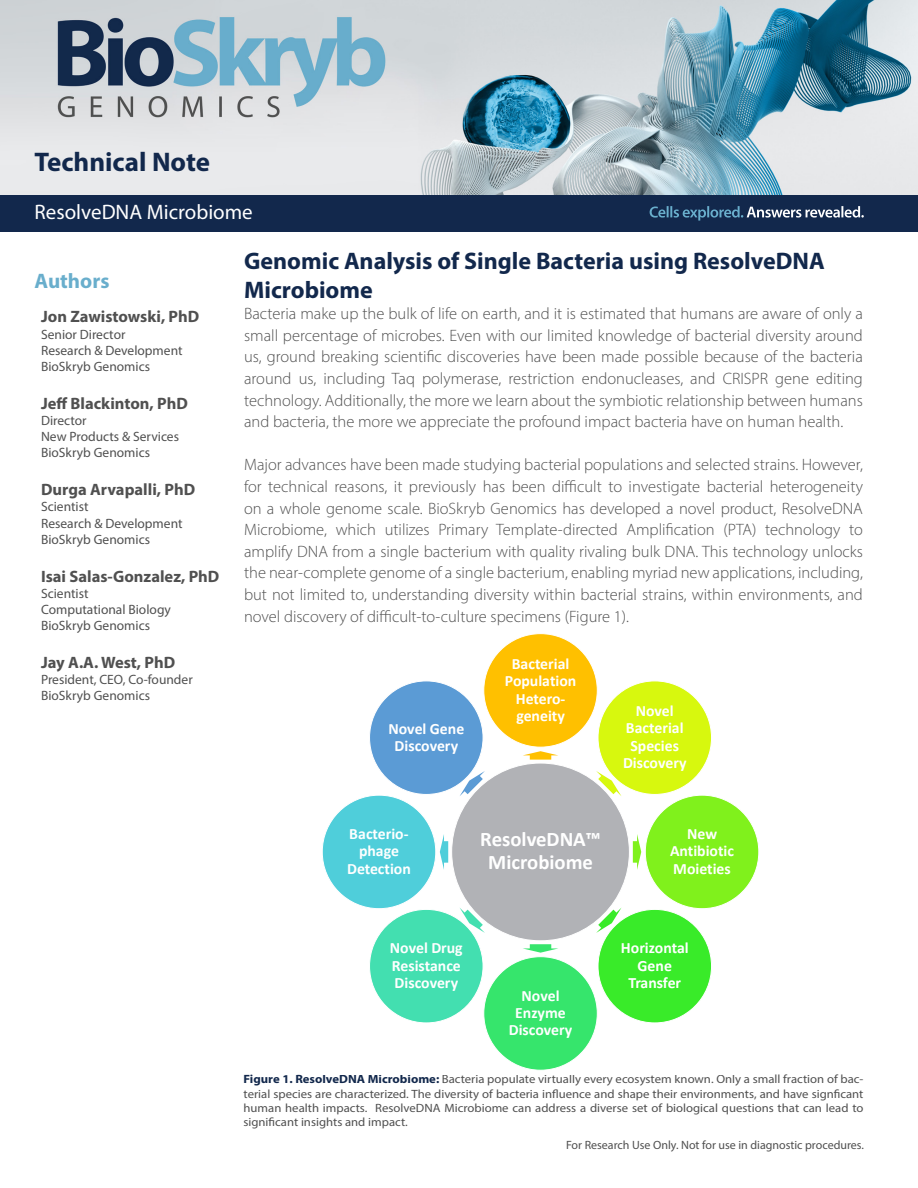
<style>
.page{position:relative;width:918px;height:1188px;background:#fff}
.page>*{position:absolute;margin:0;border:0;box-sizing:border-box;transform-origin:0 0}
.t1{font:700 27px "Myriad Pro";color:#12284c}
.Extended_title{font:700 24px/28.8px "Myriad Pro";color:#12284c}
.Running_Title{font:21px "Myriad Pro";color:#fff}
.t2{font:700 21px "Myriad Pro";color:#69aecc}
.t3{font:700 20.7px/23px "Calibri";color:#fff;text-align:center}
.Subtitle{font:300 16.5px/21.6px "Myriad Pro";color:#505050;text-align:justify}
.Author_Name{font:700 16.5px "Myriad Pro";color:#505050}
.t4{font:700 15.75px/17.4px "Calibri";color:#fff;text-align:center}
.Author_Title{font:13.5px "Myriad Pro";color:#505050}
.Author_Name-2{font:13.5px "Myriad Pro";color:#505050}
.Figure_caption{font:12px/14.4px "Myriad Pro";color:#505050;text-align:justify;scale:1.06 1}
.Figure_caption-2{font:12px "Myriad Pro";color:#505050}
.s1{font-weight:700;color:#12284c}
</style>
<div class="page">
<img style="left:0;top:0;width:918px;height:195px">
<div style="left:0;top:195px;width:918px;height:37px;background:#12284c"></div>
<svg style="left:650px;top:206px;width:214px;height:15px"></svg>
<div style="left:452px;top:763px;width:177px;height:178px;background:#b1b2b6;border-radius:50%"></div>
<svg style="left:523px;top:751px;width:35px;height:9px"></svg>
<div style="left:484px;top:634px;width:113px;height:113px;background:#ffc000;border-radius:50%"></div>
<svg style="left:596px;top:771px;width:26px;height:25px"></svg>
<div style="left:598px;top:681px;width:114px;height:113px;background:#d7f80e;border-radius:50%"></div>
<svg style="left:633px;top:834px;width:8px;height:36px"></svg>
<div style="left:645px;top:795px;width:114px;height:114px;background:#80f11c;border-radius:50%"></div>
<svg style="left:596px;top:908px;width:25px;height:25px"></svg>
<div style="left:598px;top:909px;width:114px;height:114px;background:#39eb29;border-radius:50%"></div>
<svg style="left:523px;top:944px;width:35px;height:9px"></svg>
<div style="left:484px;top:957px;width:113px;height:113px;background:#36e56c;border-radius:50%"></div>
<svg style="left:460px;top:908px;width:25px;height:25px"></svg>
<div style="left:370px;top:909px;width:113px;height:114px;background:#43dfb0;border-radius:50%"></div>
<svg style="left:440px;top:834px;width:8px;height:36px"></svg>
<div style="left:322px;top:795px;width:114px;height:114px;background:#4fceda;border-radius:50%"></div>
<svg style="left:460px;top:771px;width:25px;height:25px"></svg>
<div style="left:370px;top:681px;width:113px;height:113px;background:#5b9bd5;border-radius:50%"></div>
<h1 class="t1" style="left:35px;top:145px;width:177px">Technical Note</h1>
<p class="Running_Title" style="left:35px;top:199px;width:220px">ResolveDNA Microbiome</p>
<p class="t2" style="left:35px;top:267px;width:76px">Authors</p>
<p class="Author_Name" style="left:41px;top:306px;width:160px">Jon Zawistowski, PhD</p>
<p class="Author_Title" style="left:41px;top:326px;width:86px">Senior Director</p>
<p class="Author_Title" style="left:41px;top:342px;width:143px">Research &amp; Development</p>
<p class="Author_Title" style="left:41px;top:358px;width:111px">BioSkryb Genomics</p>
<p class="Author_Name" style="left:41px;top:392px;width:148px">Jeff Blackinton, PhD</p>
<p class="Author_Title" style="left:41px;top:412px;width:47px">Director</p>
<p class="Author_Title" style="left:41px;top:428px;width:140px">New Products &amp; Services</p>
<p class="Author_Title" style="left:41px;top:445px;width:111px">BioSkryb Genomics</p>
<p class="Author_Name" style="left:41px;top:479px;width:156px">Durga Arvapalli, PhD</p>
<p class="Author_Title" style="left:41px;top:499px;width:49px">Scientist</p>
<p class="Author_Title" style="left:41px;top:515px;width:143px">Research &amp; Development</p>
<p class="Author_Title" style="left:41px;top:531px;width:111px">BioSkryb Genomics</p>
<p class="Author_Name" style="left:41px;top:565px;width:180px">Isai Salas-Gonzalez, PhD</p>
<p class="Author_Title" style="left:41px;top:585px;width:49px">Scientist</p>
<p class="Author_Title" style="left:41px;top:601px;width:131px">Computational Biology</p>
<p class="Author_Title" style="left:41px;top:617px;width:111px">BioSkryb Genomics</p>
<p class="Author_Name" style="left:41px;top:652px;width:136px">Jay A.A. West, PhD</p>
<p class="Author_Name-2" style="left:41px;top:671px;width:153px">President, CEO, Co-founder</p>
<p class="Author_Title" style="left:41px;top:688px;width:111px">BioSkryb Genomics</p>
<p class="Extended_title" style="left:244px;top:246px;width:582px">Genomic Analysis of Single Bacteria using ResolveDNA<br>Microbiome</p>
<p class="Subtitle" style="left:244px;top:303px;width:620px">Bacteria make up the bulk of life on earth, and it is estimated that humans are aware of only a small percentage of microbes. Even with our limited knowledge of bacterial diversity around us, ground breaking scientific discoveries have been made possible because of the bacteria around us, including Taq polymerase, restriction endonucleases, and CRISPR gene editing technology. Additionally, the more we learn about the symbiotic relationship between humans and bacteria, the more we appreciate the profound impact bacteria have on human health.</p>
<p class="Subtitle" style="left:244px;top:454px;width:620px">Major advances have been made studying bacterial populations and selected strains. However, for technical reasons, it previously has been difficult to investigate bacterial heterogeneity on a whole genome scale. BioSkryb Genomics has developed a novel product, ResolveDNA Microbiome, which utilizes Primary Template-directed Amplification (PTA) technology to amplify DNA from a single bacterium with quality rivaling bulk DNA. This technology unlocks the near-complete genome of a single bacterium, enabling myriad new applications, including, but not limited to, understanding diversity within bacterial strains, within environments, and novel discovery of difficult-to-culture specimens (Figure 1).</p>
<p class="t4" style="left:388px;top:719px;width:77px">Novel Gene<br>Discovery</p>
<p class="t4" style="left:505px;top:655px;width:73px">Bacterial<br>Population<br>Hetero&shy;geneity</p>
<p class="t4" style="left:347px;top:825px;width:65px">Bacterio&shy;phage<br>Detection</p>
<p class="t3" style="left:480px;top:828px;width:122px">ResolveDNA™<br>Microbiome</p>
<p class="t4" style="left:623px;top:702px;width:65px">Novel<br>Bacterial<br>Species<br>Discovery</p>
<p class="t4" style="left:670px;top:825px;width:66px">New<br>Antibiotic<br>Moieties</p>
<p class="t4" style="left:390px;top:939px;width:74px;text-align:left">Novel Drug<br>Resistance<br>Discovery</p>
<p class="t4" style="left:509px;top:987px;width:65px">Novel<br>Enzyme<br>Discovery</p>
<p class="t4" style="left:621px;top:939px;width:69px">Horizontal<br>Gene<br>Transfer</p>
<p class="Figure_caption" style="left:244px;top:1072px;width:586px"><span class="s1">Figure 1. ResolveDNA Microbiome:</span> Bacteria populate virtually every ecosystem known. Only a small fraction of bac&shy;terial species are characterized. The diversity of bacteria influence and shape their environments, and have signficant human health impacts. ResolveDNA Microbiome can address a diverse set of biological questions that can lead to significant insights and impact.</p>
<p class="Figure_caption-2" style="left:566px;top:1137px;width:299px">For Research Use Only. Not for use in diagnostic procedures.</p>
</div>
